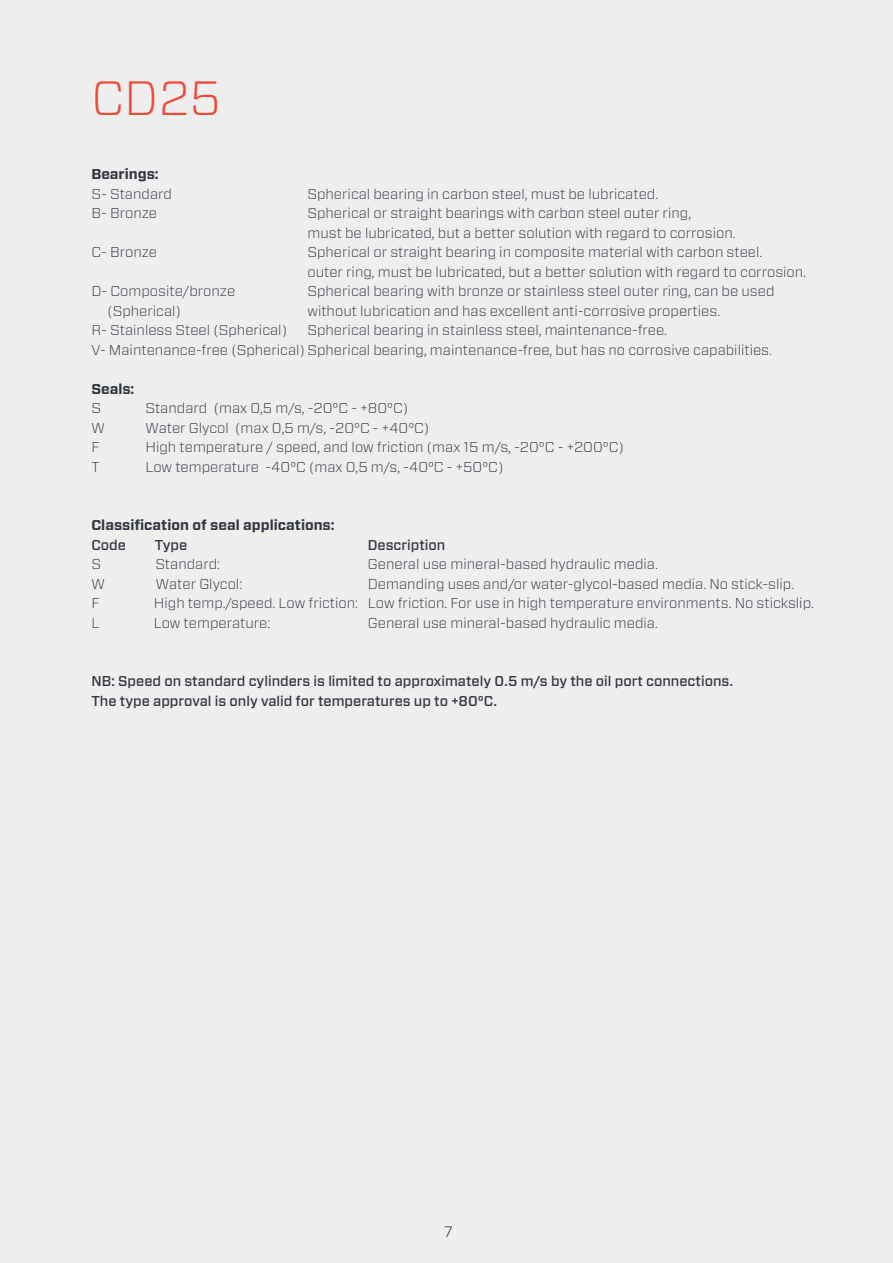
<style>
.page{position:relative;width:893px;height:1263px;background:#eeeeef}
.page>*{position:absolute;margin:0;border:0;box-sizing:border-box;transform-origin:0 0}
.t1{font:300 48px "Forza";color:#ef4835}
.t2{font:300 15px "Forza";color:#231f20}
.Brödtext{font:300 14.25px/19.5px "Forza";color:#323640}
.Brödtext-2{font:500 14.25px/19.5px "Forza";color:#323640}
.Brödtext-3{font:700 14.25px "Forza";color:#323640}
</style>
<div class="page">
<p class="t1" style="left:91px;top:65px;width:131px">CD25</p>
<p class="Brödtext-3" style="left:91px;top:165px;width:69px">Bearings:</p>
<p class="Brödtext" style="left:91px;top:184px;width:82px">S- Standard</p>
<p class="Brödtext" style="left:307px;top:184px;width:352px">Spherical bearing in carbon steel, must be lubricated.</p>
<p class="Brödtext" style="left:91px;top:203px;width:67px">B- Bronze</p>
<p class="Brödtext" style="left:307px;top:203px;width:385px">Spherical or straight bearings with carbon steel outer ring,</p>
<p class="Brödtext" style="left:307px;top:223px;width:430px">must be lubricated, but a better solution with regard to corrosion.</p>
<p class="Brödtext" style="left:91px;top:242px;width:67px">C- Bronze</p>
<p class="Brödtext" style="left:307px;top:242px;width:500px">Spherical or straight bearing in composite material with carbon steel.<br>outer ring, must be lubricated, but a better solution with regard to corrosion.</p>
<p class="Brödtext" style="left:91px;top:281px;width:145px">D- Composite/bronze</p>
<p class="Brödtext" style="left:307px;top:281px;width:469px">Spherical bearing with bronze or stainless steel outer ring, can be used</p>
<p class="Brödtext" style="left:107px;top:301px;width:75px">(Spherical)</p>
<p class="Brödtext" style="left:307px;top:301px;width:414px">without lubrication and has excellent anti-corrosive properties.</p>
<p class="Brödtext" style="left:91px;top:320px;width:197px">R- Stainless Steel (Spherical)</p>
<p class="Brödtext" style="left:307px;top:320px;width:361px">Spherical bearing in stainless steel, maintenance-free.</p>
<p class="Brödtext" style="left:91px;top:340px;width:682px">V- Maintenance-free (Spherical) Spherical bearing, maintenance-free, but has no corrosive capabilities.</p>
<p class="Brödtext-3" style="left:91px;top:379px;width:44px">Seals:</p>
<p class="Brödtext" style="left:91px;top:398px;width:11px">S</p>
<p class="Brödtext" style="left:145px;top:398px;width:264px">Standard (max 0,5 m/s, -20°C - +80°C)</p>
<p class="Brödtext" style="left:91px;top:418px;width:15px">W</p>
<p class="Brödtext" style="left:145px;top:418px;width:285px">Water Glycol (max 0,5 m/s, -20°C - +40°C)</p>
<p class="Brödtext" style="left:91px;top:437px;width:10px">F</p>
<p class="Brödtext" style="left:145px;top:437px;width:480px">High temperature / speed, and low friction (max 15 m/s, -20°C - +200°C)</p>
<p class="Brödtext" style="left:91px;top:457px;width:10px">T</p>
<p class="Brödtext" style="left:145px;top:457px;width:359px">Low temperature -40°C (max 0,5 m/s, -40°C - +50°C)</p>
<p class="Brödtext-3" style="left:91px;top:516px;width:245px">Classification of seal applications:</p>
<p class="Brödtext-2" style="left:91px;top:535px;width:36px">Code</p>
<p class="Brödtext-2" style="left:155px;top:535px;width:34px">Type</p>
<p class="Brödtext-2" style="left:368px;top:535px;width:79px">Description</p>
<p class="Brödtext" style="left:91px;top:554px;width:11px">S</p>
<p class="Brödtext" style="left:155px;top:554px;width:66px">Standard:</p>
<p class="Brödtext" style="left:368px;top:554px;width:292px">General use mineral-based hydraulic media.</p>
<p class="Brödtext" style="left:91px;top:574px;width:15px">W</p>
<p class="Brödtext" style="left:156px;top:574px;width:88px">Water Glycol:</p>
<p class="Brödtext" style="left:368px;top:574px;width:428px">Demanding uses and/or water-glycol-based media. No stick-slip.</p>
<p class="Brödtext" style="left:91px;top:593px;width:10px">F</p>
<p class="Brödtext" style="left:154px;top:593px;width:662px">High temp./speed. Low friction: Low friction. For use in high temperature environments. No stickslip.</p>
<p class="Brödtext" style="left:91px;top:613px;width:9px">L</p>
<p class="Brödtext" style="left:154px;top:613px;width:118px">Low temperature:</p>
<p class="Brödtext" style="left:368px;top:613px;width:292px">General use mineral-based hydraulic media.</p>
<p class="Brödtext-2" style="left:91px;top:672px;width:643px">NB: Speed on standard cylinders is limited to approximately 0.5 m/s by the oil port connections.<br>The type approval is only valid for temperatures up to +80°C.</p>
<p class="t2" style="left:444px;top:1221px;width:10px">7</p>
</div>
